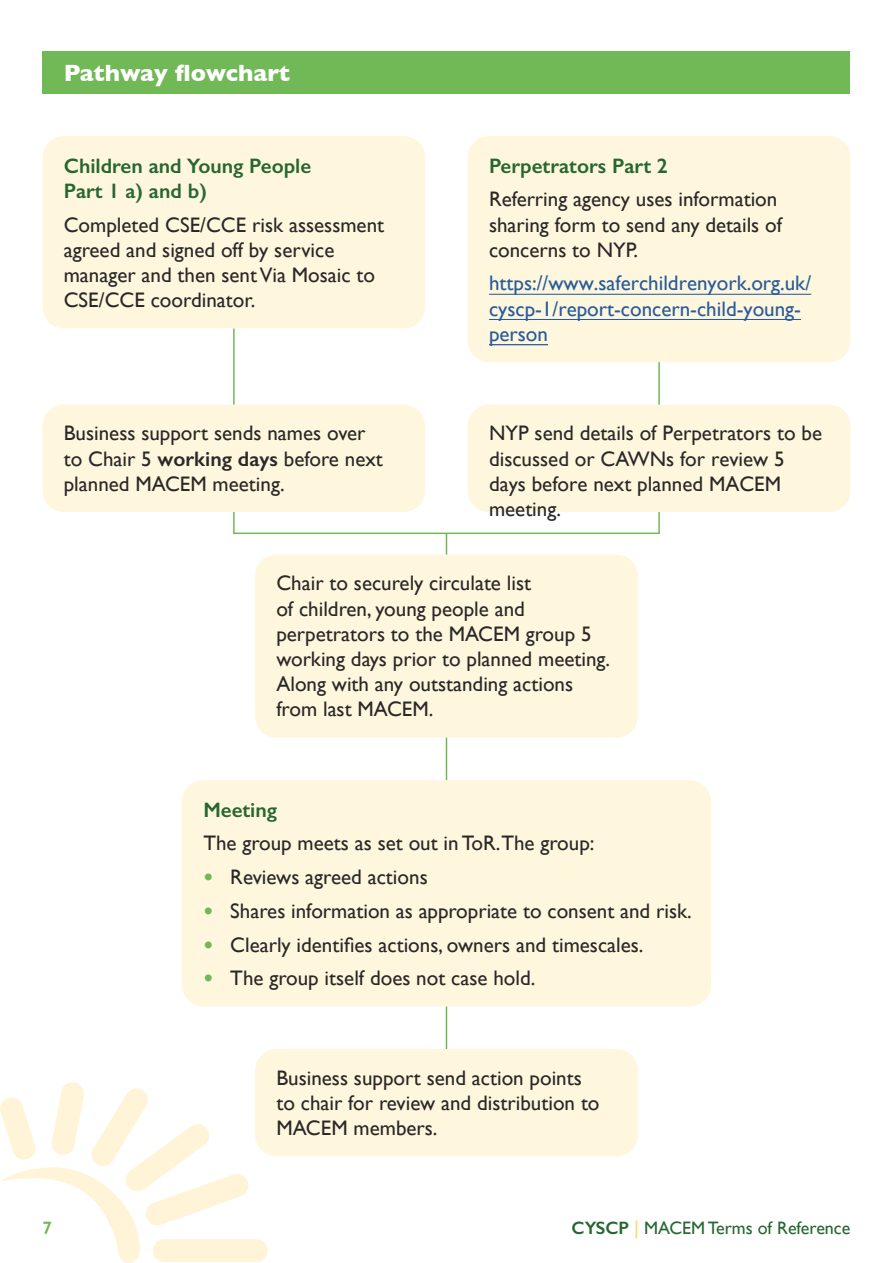
<style>
.page{position:relative;width:893px;height:1263px;background:#fff}
.page>*{position:absolute;margin:0;border:0;box-sizing:border-box;transform-origin:0 0}
.t1{font:700 24px "Gill Sans";color:#fff}
.Body{font:21px/25.2px "Gill Sans";color:#282827}
.Body-2{font:21px/25.2px "Gill Sans";color:#275b9b}
.Body-3{font:600 21px/25.2px "Gill Sans";color:#266730}
.t2{font:18px "Gill Sans";color:#266730}
.t3{font:600 18px "Gill Sans";color:#71b857}
.s1{font-weight:600}
.s2{font-weight:600;color:#266730}
.s3{font-weight:700;color:#71b857}
.s4{font-weight:600;color:#ffdb7a}
</style>
<div class="page">
<svg style="left:0;top:1082px;width:268px;height:181px"></svg>
<hr style="left:233px;top:328px;width:2px;height:205px;background:#71b857">
<hr style="left:658px;top:362px;width:2px;height:171px;background:#71b857">
<hr style="left:233px;top:532px;width:427px;height:2px;background:#71b857">
<hr style="left:446px;top:533px;width:1px;height:529px;background:#71b857">
<div style="left:43px;top:51px;width:807px;height:43px;background:#71b857"></div>
<div style="left:468px;top:136px;width:382px;height:226px;background:#fff6de;border-radius:21px"></div>
<div style="left:468px;top:405px;width:382px;height:107px;background:#fff6de;border-radius:21px"></div>
<div style="left:255px;top:555px;width:383px;height:183px;background:#fff6de;border-radius:21px"></div>
<div style="left:255px;top:1049px;width:383px;height:107px;background:#fff6de;border-radius:21px"></div>
<div style="left:182px;top:780px;width:529px;height:226px;background:#fff6de;border-radius:21px"></div>
<div style="left:43px;top:136px;width:382px;height:192px;background:#fff6de;border-radius:21px"></div>
<div style="left:43px;top:405px;width:382px;height:107px;background:#fff6de;border-radius:21px"></div>
<hr style="left:489px;top:293px;width:322px;height:2px;background:#275b9b">
<hr style="left:489px;top:319px;width:312px;height:1px;background:#275b9b">
<hr style="left:489px;top:344px;width:59px;height:1px;background:#275b9b">
<h2 class="t1" style="left:64px;top:53px;width:228px">Pathway flowchart</h2>
<p class="Body-3" style="left:64px;top:153px;width:249px">Children and Young People<br>Part 1 a) and b)</p>
<p class="Body" style="left:64px;top:212px;width:322px">Completed CSE/CCE risk assessment agreed and signed off by service manager and then sent Via Mosaic to<br>CSE/CCE coordinator.</p>
<p class="Body" style="left:64px;top:420px;width:321px">Business support sends names over to Chair 5 <span class="s1">working days</span> before next planned MACEM meeting.</p>
<p class="Body" style="left:489px;top:148px;width:290px;line-height:33.8px"><span class="s2">Perpetrators Part 2<br></span>Referring agency uses information</p>
<p class="Body" style="left:489px;top:212px;width:295px">sharing form to send any details of concerns to NYP.</p>
<p class="Body-2" style="left:489px;top:271px;width:324px">https://www.saferchildrenyork.org.uk/ cyscp-1/report-concern-child-young&shy;person</p>
<p class="Body" style="left:489px;top:420px;width:335px">NYP send details of Perpetrators to be discussed or CAWNs for review 5 days before next planned MACEM meeting.</p>
<p class="Body" style="left:276px;top:570px;width:335px">Chair to securely circulate list<br>of children, young people and perpetrators to the MACEM group 5 working days prior to planned meeting.<br>Along with any outstanding actions from last MACEM.</p>
<p class="Body-3" style="left:203px;top:797px;width:75px">Meeting</p>
<p class="Body" style="left:203px;top:830px;width:393px">The group meets as set out in ToR.The group:</p>
<p class="Body" style="left:203px;top:864px;width:226px"><span class="s3">•</span> Reviews agreed actions</p>
<p class="Body" style="left:203px;top:898px;width:490px"><span class="s3">•</span> Shares information as appropriate to consent and risk.</p>
<p class="Body" style="left:203px;top:931px;width:442px"><span class="s3">•</span> Clearly identifies actions, owners and timescales.</p>
<p class="Body" style="left:203px;top:965px;width:334px"><span class="s3">•</span> The group itself does not case hold.</p>
<p class="Body" style="left:276px;top:1065px;width:325px">Business support send action points to chair for review and distribution to<br>MACEM members.</p>
<p class="t3" style="left:43px;top:1216px;width:11px">7</p>
<p class="t2" style="left:572px;top:1217px;width:280px"><span class="s1">CYSCP</span> <span class="s4">|</span> MACEM Terms of Reference</p>
</div>
